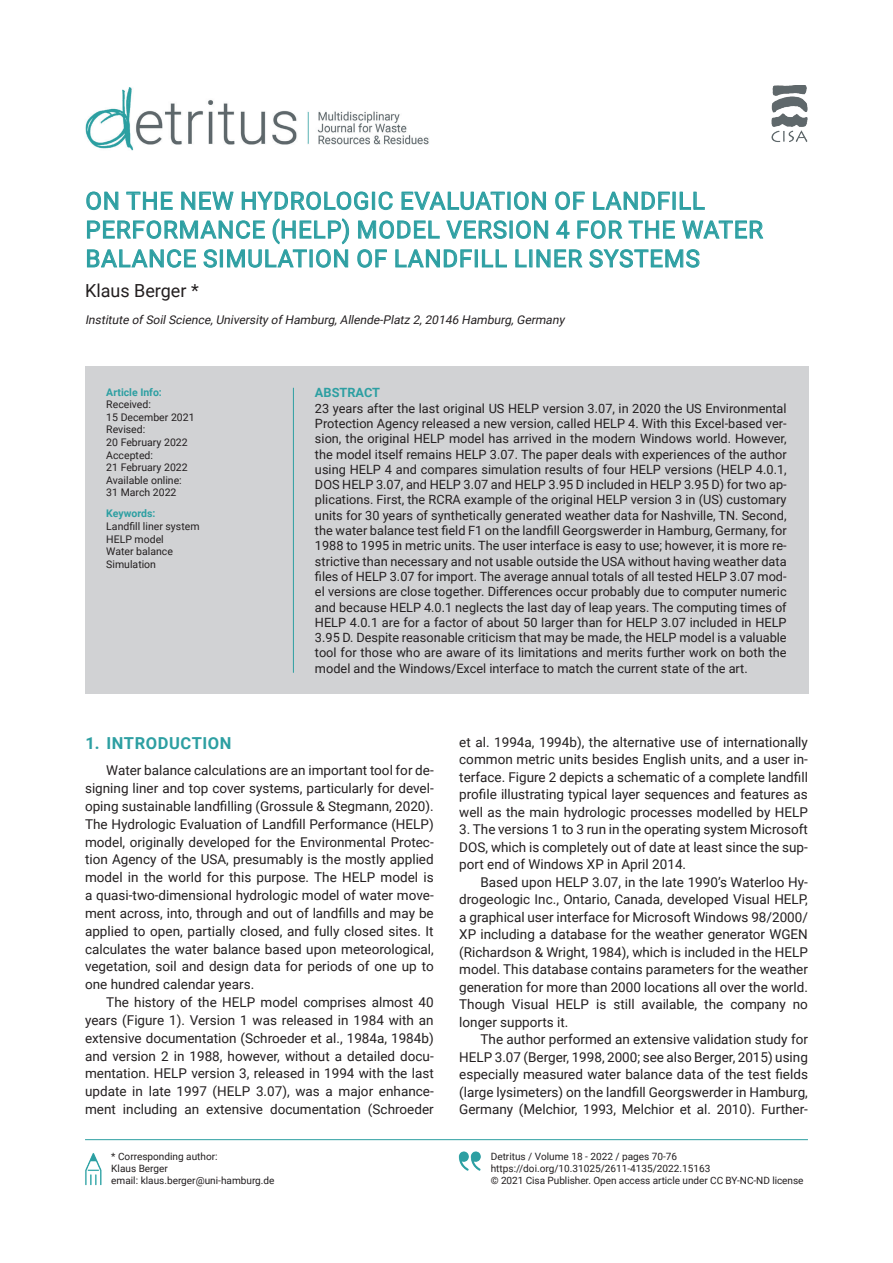
<style>
.page{position:relative;width:893px;height:1263px;background:#fff}
.page>*{position:absolute;margin:0;border:0;box-sizing:border-box;transform-origin:0 0}
.t1{font:24px/28.8px "Roboto";letter-spacing:.035em;color:#2d9fa2}
.t2{font:18px "Roboto";color:#231f20}
.t3{font:700 16.5px "Roboto";letter-spacing:.035em;color:#2d9fa2}
.t4{font:13.5px/17.9px "Roboto";color:#231f20;text-align:justify}
.t5{font:12.75px/15.3px "Roboto";color:#231f20;text-align:justify}
.t6{font:700 12.75px "Roboto";color:#2d9fa2}
.t7{font:italic 12px "Roboto";color:#231f20}
.t8{font:10.5px/12.6px "Roboto";color:#231f20}
.t9{font:700 10.5px "Roboto";color:#2d9fa2}
.t10{font:10.05px/12px "Roboto";color:#231f20}
</style>
<div class="page">
<img style="left:85px;top:87px;width:344px;height:64px">
<hr style="left:85px;top:1139px;width:723px;height:1px;background:#2d9fa2">
<img style="left:458px;top:1151px;width:23px;height:20px">
<img style="left:85px;top:1153px;width:17px;height:33px">
<img style="left:771px;top:85px;width:37px;height:57px">
<div style="left:85px;top:366px;width:723px;height:328px;background:#d1d2d4"></div>
<svg style="left:87px;top:192px;width:31px;height:18px"></svg>
<svg style="left:127px;top:192px;width:45px;height:17px"></svg>
<svg style="left:182px;top:192px;width:51px;height:17px"></svg>
<svg style="left:242px;top:192px;width:126px;height:18px"></svg>
<div style="left:372px;top:192px;width:3px;height:17px;border:1px solid #2d9fa2"></div>
<svg style="left:379px;top:192px;width:13px;height:18px"></svg>
<svg style="left:402px;top:192px;width:144px;height:18px"></svg>
<svg style="left:556px;top:192px;width:28px;height:18px"></svg>
<svg style="left:594px;top:192px;width:110px;height:18px"></svg>
<svg style="left:358px;top:221px;width:81px;height:18px"></svg>
<svg style="left:447px;top:221px;width:101px;height:18px"></svg>
<svg style="left:557px;top:221px;width:12px;height:17px"></svg>
<svg style="left:578px;top:221px;width:44px;height:18px"></svg>
<svg style="left:629px;top:221px;width:46px;height:17px"></svg>
<svg style="left:682px;top:221px;width:81px;height:17px"></svg>
<svg style="left:87px;top:219px;width:262px;height:48px"></svg>
<svg style="left:358px;top:249px;width:29px;height:18px"></svg>
<svg style="left:396px;top:250px;width:111px;height:17px"></svg>
<svg style="left:516px;top:250px;width:66px;height:17px"></svg>
<svg style="left:590px;top:249px;width:109px;height:18px"></svg>
<hr style="left:293px;top:388px;width:1px;height:285px;background:#2d9fa2">
<h1 class="t1" style="left:85px;top:186px;width:679px">ON THE NEW HYDROLOGIC EVALUATION OF LANDFILL<br>PERFORMANCE (HELP) MODEL VERSION 4 FOR THE WATER<br>BALANCE SIMULATION OF LANDFILL LINER SYSTEMS</h1>
<h2 class="t2" style="left:85px;top:278px;width:115px">Klaus Berger *</h2>
<p class="t7" style="left:85px;top:311px;width:484px">Institute ofSoilScience,University ofHamburg,Allende-Platz 2,20146 Hamburg,Germany</p>
<p class="t9" style="left:106px;top:385px;width:57px">Article Info:</p>
<p class="t8" style="left:106px;top:398px;width:90px">Received:<br>15 December 2021<br>Revised:<br>20 February 2022<br>Accepted:<br>21 February 2022<br>Available online:<br>31 March 2022</p>
<p class="t9" style="left:106px;top:506px;width:51px">Keywords:</p>
<p class="t8" style="left:106px;top:520px;width:95px">Landfill liner system<br>HELP model<br>Water balance<br>Simulation</p>
<p class="t6" style="left:315px;top:384px;width:67px">ABSTRACT</p>
<p class="t5" style="left:315px;top:400px;width:473px">23 years after the last original US HELP version 3.07, in 2020 the US Environmental Protection Agency released a new version, called HELP 4. With this Excel-based ver&shy;sion, the original HELP model has arrived in the modern Windows world. However, the model itself remains HELP 3.07. The paper deals with experiences of the author using HELP 4 and compares simulation results of four HELP versions (HELP 4.0.1, DOS HELP 3.07, and HELP 3.07 and HELP 3.95 D included in HELP 3.95 D) for two ap&shy;plications. First, the RCRA example of the original HELP version 3 in (US) customary units for 30 years of synthetically generated weather data for Nashville, TN. Second, the water balance test field F1 on the landfill Georgswerder in Hamburg, Germany, for 1988 to 1995 in metric units. The user interface is easy to use; however, it is more re&shy;strictive than necessary and not usable outside the USA without having weather data files of HELP 3.07 for import. The average annual totals of all tested HELP 3.07 mod&shy;el versions are close together. Differences occur probably due to computer numeric and because HELP 4.0.1 neglects the last day of leap years. The computing times of HELP 4.0.1 are for a factor of about 50 larger than for HELP 3.07 included in HELP 3.95 D. Despite reasonable criticism that may be made, the HELP model is a valuable tool for those who are aware of its limitations and merits further work on both the model and the Windows/Excel interface to match the current state of the art.</p>
<p class="t3" style="left:85px;top:731px;width:148px">1. INTRODUCTION</p>
<p class="t4" style="left:85px;top:761px;width:350px;text-indent:21px">Water balance calculations are an important tool for de&shy;signing liner and top cover systems, particularly for devel&shy;oping sustainable landfilling (Grossule &amp; Stegmann, 2020).<br>The Hydrologic Evaluation of Landfill Performance (HELP) model, originally developed for the Environmental Protec&shy;tion Agency of the USA, presumably is the mostly applied model in the world for this purpose. The HELP model is a quasi-two-dimensional hydrologic model of water move&shy;ment across, into, through and out of landfills and may be applied to open, partially closed, and fully closed sites. It calculates the water balance based upon meteorological, vegetation, soil and design data for periods of one up to one hundred calendar years.</p>
<p class="t4" style="left:85px;top:993px;width:350px;text-indent:21px">The history of the HELP model comprises almost 40 years (Figure 1). Version 1 was released in 1984 with an extensive documentation (Schroeder et al., 1984a, 1984b) and version 2 in 1988, however, without a detailed docu&shy;mentation. HELP version 3, released in 1994 with the last update in late 1997 (HELP 3.07), was a major enhance&shy;ment including an extensive documentation (Schroeder</p>
<p class="t4" style="left:459px;top:733px;width:350px">et al. 1994a, 1994b), the alternative use of internationally common metric units besides English units, and a user in&shy;terface. Figure 2 depicts a schematic of a complete landfill profile illustrating typical layer sequences and features as well as the main hydrologic processes modelled by HELP</p>
<p class="t4" style="left:459px;top:820px;width:350px">3. The versions 1 to 3 run in the operating system Microsoft DOS, which is completely out of date at least since the sup&shy;port end of Windows XP in April 2014.</p>
<p class="t4" style="left:459px;top:872px;width:350px;text-indent:21px">Based upon HELP 3.07, in the late 1990’s Waterloo Hy&shy;drogeologic Inc., Ontario, Canada, developed Visual HELP, a graphical user interface for Microsoft Windows 98/2000/ XP including a database for the weather generator WGEN (Richardson &amp; Wright, 1984), which is included in the HELP model. This database contains parameters for the weather generation for more than 2000 locations all over the world.<br>Though Visual HELP is still available, the company no longer supports it.</p>
<p class="t4" style="left:459px;top:1030px;width:350px;text-indent:21px">The author performed an extensive validation study for HELP 3.07 (Berger, 1998, 2000; see also Berger, 2015) using especially measured water balance data of the test fields (large lysimeters) on the landfill Georgswerder in Hamburg, Germany (Melchior, 1993, Melchior et al. 2010). Further-</p>
<p class="t10" style="left:111px;top:1150px;width:165px">* Corresponding author:<br>Klaus Berger<br>email: klaus.berger@uni-hamburg.de</p>
<p class="t10" style="left:491px;top:1150px;width:314px">Detritus / Volume 18 - 2022 / pages 70-76 https://doi.org/10.31025/2611-4135/2022.15163<br>© 2021 Cisa Publisher. Open access article under CC BY-NC-ND license</p>
</div>
